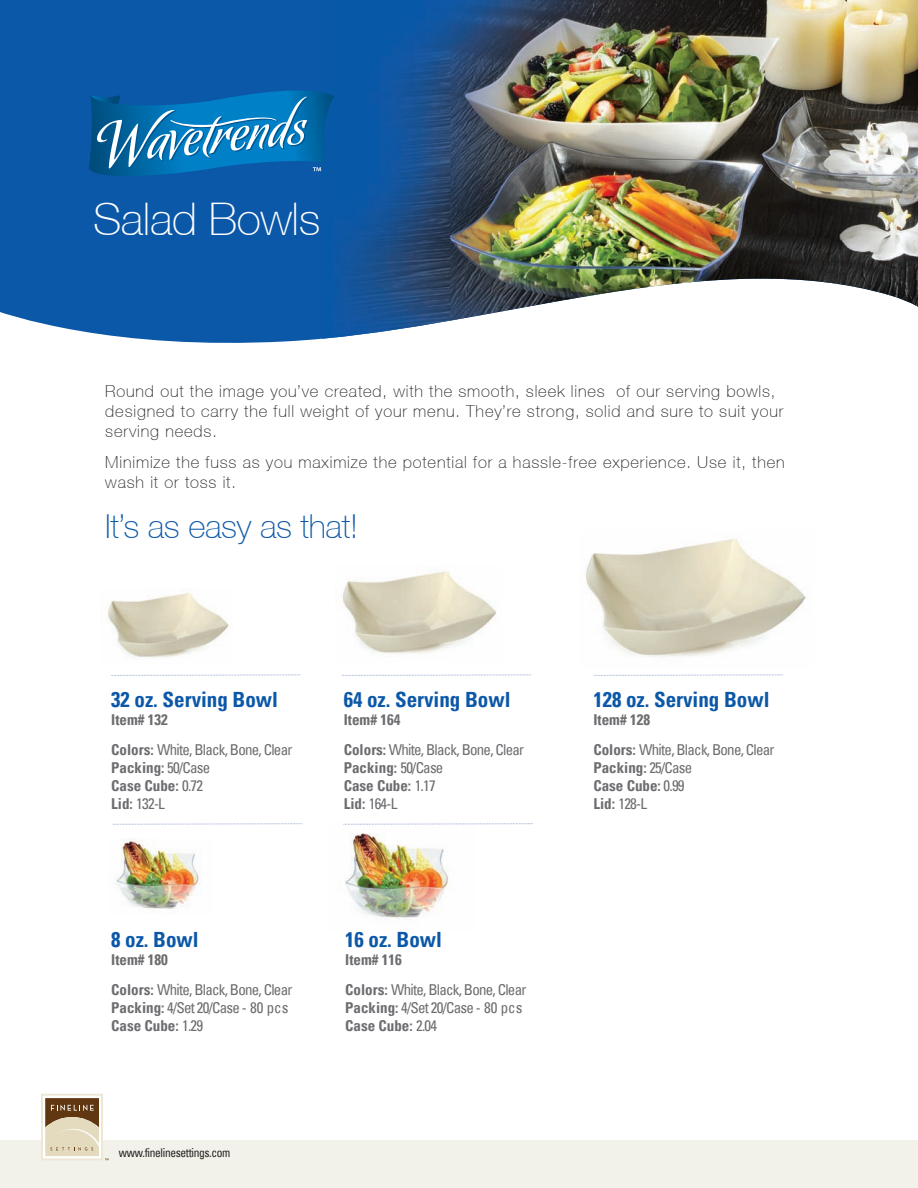
<style>
.page{position:relative;width:918px;height:1188px;background:#fff}
.page>*{position:absolute;margin:0;border:0;box-sizing:border-box;transform-origin:0 0}
.t1{font:100 45px "Helvetica Neue CE";letter-spacing:-.01em;color:#fff}
.t2{font:100 33px "Helvetica Neue CE";letter-spacing:-.01em;color:#0c58a8}
.t3{font:700 condensed 21px "Univers";color:#0c58a8}
.t4{font:100 16.5px/19.8px "Helvetica Neue CE";letter-spacing:.05em;color:#231f20}
.t5{font:condensed 15px/30px "Univers";letter-spacing:-.05em;color:#6c6d70}
.t6{font:700 condensed 15px/18px "Univers";color:#6c6d70}
.t7{font:condensed 12px "Univers";letter-spacing:-.03em;color:#231f20;scale:.95 1}
.s1{font-weight:700}
.s2{font-weight:400}
</style>
<div class="page">
<div style="left:0;top:1141px;width:918px;height:47px;background:#f2f2ea"></div>
<div style="left:0;top:0;width:322px;height:343px;background:#0c58a8"></div>
<img style="left:322px;top:0;width:596px;height:339px">
<div style="left:42px;top:1095px;width:60px;height:64px;background:#fff"></div>
<div style="left:41px;top:1094px;width:62px;height:66px;border:2px solid #ede6d3"></div>
<svg style="left:45px;top:1098px;width:64px;height:62px"></svg>
<svg style="left:89px;top:84px;width:246px;height:100px;background:#1e76b5"></svg>
<img style="left:345px;top:833px;width:104px;height:86px">
<img style="left:108px;top:592px;width:121px;height:66px">
<img style="left:343px;top:571px;width:154px;height:83px">
<img style="left:586px;top:538px;width:220px;height:119px">
<svg style="left:111px;top:675px;width:190px;height:1px"></svg>
<svg style="left:342px;top:675px;width:189px;height:1px"></svg>
<svg style="left:594px;top:675px;width:189px;height:1px"></svg>
<svg style="left:113px;top:823px;width:190px;height:2px"></svg>
<svg style="left:343px;top:823px;width:190px;height:2px"></svg>
<img style="left:115px;top:838px;width:85px;height:71px">
<h1 class="t1" style="left:93px;top:202px;width:229px">Salad Bowls</h1>
<p class="t4" style="left:105px;top:383px;width:680px">Round out the image you’ve created, with the smooth, sleek lines of our serving bowls, designed to carry the full weight of your menu. They’re strong, solid and sure to suit your serving needs.</p>
<p class="t4" style="left:105px;top:454px;width:681px">Minimize the fuss as you maximize the potential for a hassle-free experience. Use it, then wash it or toss it.</p>
<h2 class="t2" style="left:105px;top:515px;width:255px">It’s as easy as that!</h2>
<h3 class="t3" style="left:111px;top:686px;width:168px">32 oz. Serving Bowl</h3>
<p class="t5" style="left:111px;top:704px;width:183px"><span class="s1">Item# 132<br>Colors:</span> White, Black, Bone, Clear</p>
<p class="t6" style="left:111px;top:758px;width:100px">Packing: <span class="s2">50/Case<br></span>Case Cube: <span class="s2">0.72<br></span>Lid: <span class="s2">132-L</span></p>
<h3 class="t3" style="left:111px;top:927px;width:89px">8 oz. Bowl</h3>
<p class="t5" style="left:111px;top:945px;width:183px"><span class="s1">Item# 180<br>Colors:</span> White, Black, Bone, Clear</p>
<p class="t5" style="left:111px;top:999px;width:179px;line-height:18px"><span class="s1">Packing:</span> 4/Set 20/Case - 80 pcs<br><span class="s1">Case Cube:</span> 1.29</p>
<p class="t7" style="left:119px;top:1145px;width:119px">www.finelinesettings.com</p>
<h3 class="t3" style="left:344px;top:686px;width:168px">64 oz. Serving Bowl</h3>
<p class="t5" style="left:344px;top:704px;width:182px"><span class="s1">Item# 164<br>Colors:</span> White, Black, Bone, Clear</p>
<p class="t6" style="left:344px;top:758px;width:101px">Packing: <span class="s2">50/Case<br></span>Case Cube: <span class="s2">1.17<br></span>Lid: <span class="s2">164-L</span></p>
<h3 class="t3" style="left:345px;top:927px;width:98px">16 oz. Bowl</h3>
<p class="t5" style="left:345px;top:945px;width:183px"><span class="s1">Item# 116<br>Colors:</span> White, Black, Bone, Clear</p>
<p class="t5" style="left:345px;top:999px;width:179px;line-height:18px"><span class="s1">Packing:</span> 4/Set 20/Case - 80 pcs<br><span class="s1">Case Cube:</span> 2.04</p>
<h3 class="t3" style="left:593px;top:686px;width:178px">128 oz. Serving Bowl</h3>
<p class="t5" style="left:593px;top:704px;width:183px"><span class="s1">Item# 128<br>Colors:</span> White, Black, Bone, Clear</p>
<p class="t6" style="left:593px;top:758px;width:100px">Packing: <span class="s2">25/Case<br></span>Case Cube: <span class="s2">0.99<br></span>Lid: <span class="s2">128-L</span></p>
</div>
